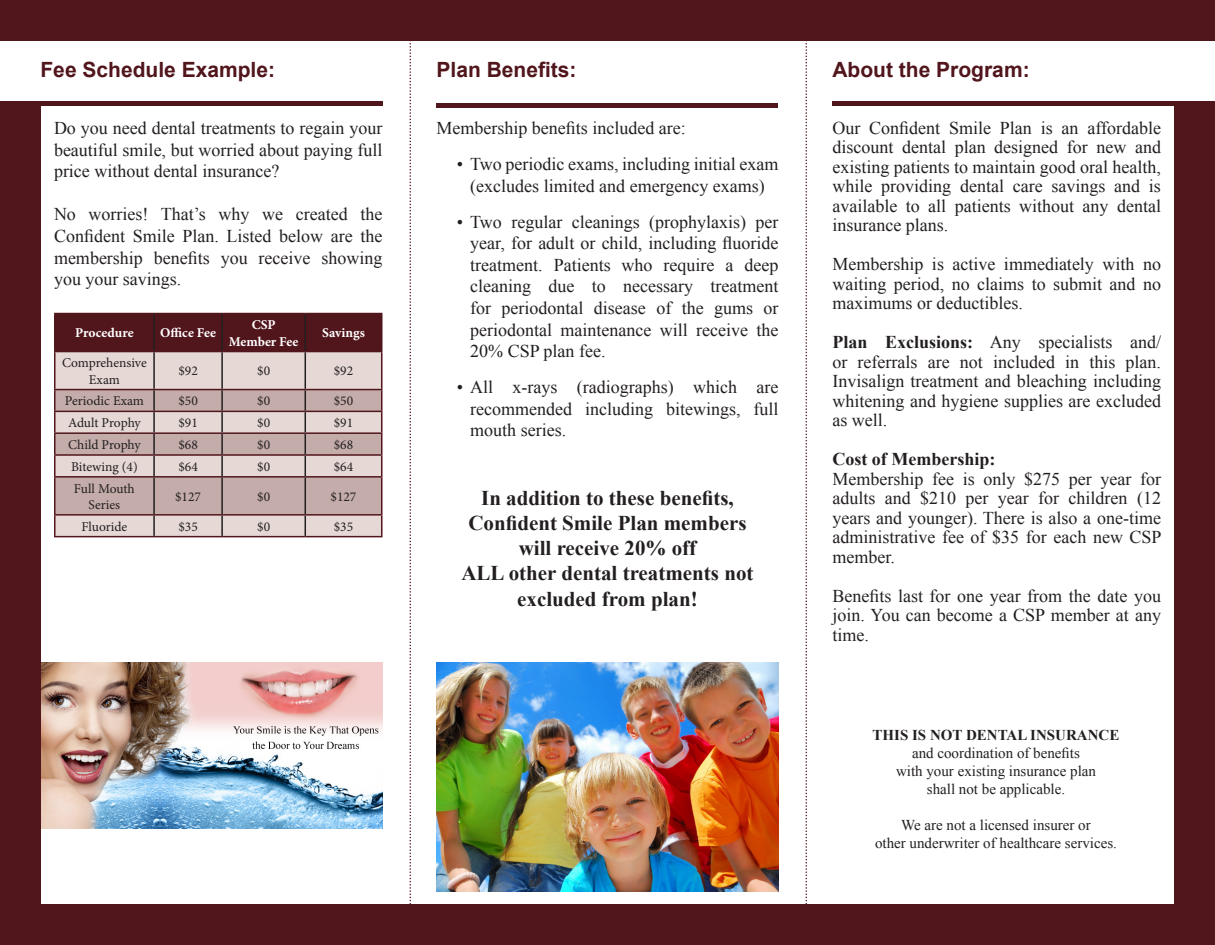
<style>
.page{position:relative;width:1215px;height:945px;background:#fff}
.page>*{position:absolute;margin:0;border:0;box-sizing:border-box;transform-origin:0 0}
.t1{font:700 21px/25.2px "Times New Roman";color:#231f20;text-align:center}
.t2{font:700 21px "Arial";color:#51151c}
.t3{font:18px/19.5px "Times New Roman";color:#231f20;text-align:justify}
.t4{font:700 18px "Times New Roman";color:#231f20}
.t5{font:15px "Times New Roman";color:#231f20}
.t6{font:700 15px "Times New Roman";color:#231f20}
.t7{font:13.5px/16.2px "Minion Pro";color:#231f20;text-align:center}
.t8{font:700 13.5px/16.2px "Minion Pro";color:#fff;text-align:center}
.s1{font-weight:700}
</style>
<div class="page">
<svg style="left:410px;top:40px;width:1px;height:864px"></svg>
<svg style="left:806px;top:40px;width:1px;height:864px"></svg>
<img style="left:40px;top:663px;width:342px;height:165px">
<div style="left:0;top:0;width:1215px;height:40px;background:#51151c"></div>
<div style="left:0;top:904px;width:1215px;height:41px;background:#51151c"></div>
<div style="left:0;top:103px;width:40px;height:807px;background:#51151c"></div>
<div style="left:1174px;top:103px;width:41px;height:807px;background:#51151c"></div>
<hr style="left:0;top:101px;width:382px;height:4px;background:#51151c">
<hr style="left:832px;top:101px;width:383px;height:4px;background:#51151c">
<hr style="left:436px;top:103px;width:342px;height:4px;background:#51151c">
<img style="left:436px;top:663px;width:342px;height:229px">
<div style="left:56px;top:314px;width:325px;height:37px;background:#51151c"></div>
<div style="left:56px;top:352px;width:325px;height:37px;background:#e5d8d5"></div>
<hr style="left:153px;top:314px;width:2px;height:37px;background:#231f20">
<hr style="left:221px;top:314px;width:2px;height:37px;background:#231f20">
<hr style="left:305px;top:314px;width:1px;height:37px;background:#231f20">
<hr style="left:153px;top:352px;width:2px;height:37px;background:#231f20">
<hr style="left:221px;top:352px;width:2px;height:37px;background:#231f20">
<hr style="left:305px;top:352px;width:1px;height:37px;background:#231f20">
<hr style="left:54px;top:313px;width:100px;height:1px;background:#51151c">
<hr style="left:54px;top:314px;width:2px;height:37px;background:#51151c">
<hr style="left:154px;top:313px;width:68px;height:1px;background:#51151c">
<hr style="left:222px;top:313px;width:83px;height:1px;background:#51151c">
<hr style="left:305px;top:313px;width:78px;height:1px;background:#51151c">
<hr style="left:381px;top:314px;width:1px;height:37px;background:#51151c">
<hr style="left:54px;top:351px;width:100px;height:1px;background:#51151c">
<hr style="left:54px;top:352px;width:2px;height:37px;background:#51151c">
<hr style="left:154px;top:351px;width:68px;height:1px;background:#51151c">
<hr style="left:222px;top:351px;width:83px;height:1px;background:#51151c">
<hr style="left:305px;top:351px;width:78px;height:1px;background:#51151c">
<hr style="left:381px;top:352px;width:1px;height:37px;background:#51151c">
<hr style="left:54px;top:389px;width:100px;height:1px;background:#51151c">
<hr style="left:54px;top:390px;width:2px;height:21px;background:#51151c">
<hr style="left:154px;top:389px;width:68px;height:1px;background:#51151c">
<hr style="left:222px;top:389px;width:83px;height:1px;background:#51151c">
<hr style="left:305px;top:389px;width:78px;height:1px;background:#51151c">
<hr style="left:54px;top:411px;width:100px;height:1px;background:#51151c">
<hr style="left:54px;top:412px;width:2px;height:20px;background:#51151c">
<hr style="left:305px;top:411px;width:78px;height:1px;background:#51151c">
<hr style="left:54px;top:432px;width:100px;height:2px;background:#51151c">
<hr style="left:54px;top:434px;width:2px;height:20px;background:#51151c">
<hr style="left:305px;top:432px;width:78px;height:2px;background:#51151c">
<hr style="left:54px;top:454px;width:100px;height:2px;background:#51151c">
<hr style="left:54px;top:456px;width:2px;height:20px;background:#51151c">
<hr style="left:305px;top:454px;width:78px;height:2px;background:#51151c">
<hr style="left:54px;top:476px;width:100px;height:2px;background:#51151c">
<hr style="left:54px;top:478px;width:2px;height:36px;background:#51151c">
<hr style="left:305px;top:476px;width:78px;height:2px;background:#51151c">
<hr style="left:54px;top:514px;width:100px;height:2px;background:#51151c">
<hr style="left:54px;top:516px;width:2px;height:20px;background:#51151c">
<hr style="left:305px;top:514px;width:78px;height:2px;background:#51151c">
<svg style="left:55px;top:390px;width:327px;height:146px;background:#c8b3b1"></svg>
<hr style="left:54px;top:536px;width:100px;height:1px;background:#51151c">
<hr style="left:154px;top:536px;width:68px;height:1px;background:#51151c">
<hr style="left:222px;top:536px;width:83px;height:1px;background:#51151c">
<hr style="left:305px;top:536px;width:78px;height:1px;background:#51151c">
<p class="t2" style="left:40px;top:56px;width:236px">Fee Schedule Example:</p>
<p class="t2" style="left:436px;top:56px;width:142px">Plan Benefits:</p>
<p class="t2" style="left:832px;top:56px;width:199px">About the Program:</p>
<p class="t3" style="left:832px;top:118px;width:330px">Our Confident Smile Plan is an affordable discount dental plan designed for new and existing patients to maintain good oral health, while providing dental care savings and is available to all patients without any dental insurance plans.</p>
<p class="t3" style="left:832px;top:254px;width:330px">Membership is active immediately with no waiting period, no claims to submit and no maximums or deductibles.</p>
<p class="t3" style="left:832px;top:332px;width:330px"><span class="s1">Plan Exclusions:</span> Any specialists and/ or referrals are not included in this plan.<br>Invisalign treatment and bleaching including whitening and hygiene supplies are excluded as well.</p>
<p class="t4" style="left:832px;top:447px;width:164px">Cost of Membership:</p>
<p class="t3" style="left:832px;top:469px;width:331px">Membership fee is only $275 per year for adults and $210 per year for children (12 years and younger). There is also a one-time administrative fee of $35 for each new CSP member.</p>
<p class="t3" style="left:832px;top:586px;width:330px">Benefits last for one year from the date you join. You can become a CSP member at any time.</p>
<p class="t3" style="left:54px;top:117px;width:330px;line-height:21.6px">Do you need dental treatments to regain your beautiful smile, but worried about paying full price without dental insurance?</p>
<p class="t3" style="left:54px;top:203px;width:330px;line-height:21.6px">No worries! That’s why we created the Confident Smile Plan. Listed below are the membership benefits you receive showing you your savings.</p>
<p class="t8" style="left:75px;top:325px;width:60px">Procedure</p>
<p class="t8" style="left:160px;top:325px;width:57px">Office Fee</p>
<p class="t8" style="left:229px;top:317px;width:71px">CSP<br>Member Fee</p>
<p class="t8" style="left:322px;top:325px;width:44px">Savings</p>
<p class="t7" style="left:62px;top:355px;width:86px">Comprehensive<br>Exam</p>
<p class="t7" style="left:178px;top:363px;width:21px">$92</p>
<p class="t7" style="left:257px;top:363px;width:14px">$0</p>
<p class="t7" style="left:334px;top:363px;width:21px">$92</p>
<p class="t7" style="left:65px;top:393px;width:81px">Periodic Exam</p>
<p class="t7" style="left:178px;top:393px;width:21px">$50</p>
<p class="t7" style="left:257px;top:393px;width:14px">$0</p>
<p class="t7" style="left:334px;top:393px;width:21px">$50</p>
<p class="t7" style="left:68px;top:415px;width:74px">Adult Prophy</p>
<p class="t7" style="left:178px;top:415px;width:21px">$91</p>
<p class="t7" style="left:257px;top:415px;width:14px">$0</p>
<p class="t7" style="left:334px;top:415px;width:21px">$91</p>
<p class="t7" style="left:68px;top:437px;width:74px">Child Prophy</p>
<p class="t7" style="left:178px;top:437px;width:21px">$68</p>
<p class="t7" style="left:257px;top:437px;width:14px">$0</p>
<p class="t7" style="left:334px;top:437px;width:21px">$68</p>
<p class="t7" style="left:71px;top:458px;width:68px">Bitewing (4)</p>
<p class="t7" style="left:178px;top:458px;width:21px">$64</p>
<p class="t7" style="left:257px;top:458px;width:14px">$0</p>
<p class="t7" style="left:334px;top:458px;width:21px">$64</p>
<p class="t7" style="left:74px;top:480px;width:62px">Full Mouth<br>Series</p>
<p class="t7" style="left:175px;top:488px;width:27px">$127</p>
<p class="t7" style="left:257px;top:488px;width:14px">$0</p>
<p class="t7" style="left:331px;top:488px;width:27px">$127</p>
<p class="t7" style="left:81px;top:518px;width:47px">Fluoride</p>
<p class="t7" style="left:178px;top:518px;width:21px">$35</p>
<p class="t7" style="left:257px;top:518px;width:14px">$0</p>
<p class="t7" style="left:334px;top:518px;width:21px">$35</p>
<p class="t3" style="left:436px;top:118px;width:251px">Membership benefits included are:</p>
<p class="t3" style="left:457px;top:153px;width:323px;line-height:21.6px;text-align:center">• Two periodic exams, including initial exam (excludes limited and emergency exams)</p>
<p class="t3" style="left:470px;top:210px;width:310px;line-height:21.6px;text-indent:-14px">• Two regular cleanings (prophylaxis) per year, for adult or child, including fluoride treatment. Patients who require a deep cleaning due to necessary treatment for periodontal disease of the gums or periodontal maintenance will receive the 20% CSP plan fee.</p>
<p class="t3" style="left:470px;top:376px;width:310px;line-height:21.6px;text-indent:-14px">• All x-rays (radiographs) which are recommended including bitewings, full mouth series.</p>
<p class="t1" style="left:481px;top:485px;width:254px">In addition to these benefits,</p>
<p class="t1" style="left:468px;top:510px;width:280px">Confident Smile Plan members</p>
<p class="t1" style="left:519px;top:535px;width:179px">will receive 20% off</p>
<p class="t1" style="left:461px;top:560px;width:294px">ALL other dental treatments not excluded from plan!</p>
<p class="t6" style="left:872px;top:725px;width:248px">THIS IS NOT DENTAL INSURANCE</p>
<p class="t5" style="left:912px;top:743px;width:169px">and coordination of benefits</p>
<p class="t5" style="left:896px;top:761px;width:201px">with your existing insurance plan</p>
<p class="t5" style="left:927px;top:779px;width:140px">shall not be applicable.</p>
<p class="t5" style="left:901px;top:815px;width:191px">We are not a licensed insurer or</p>
<p class="t5" style="left:875px;top:833px;width:243px">other underwriter of healthcare services.</p>
</div>
